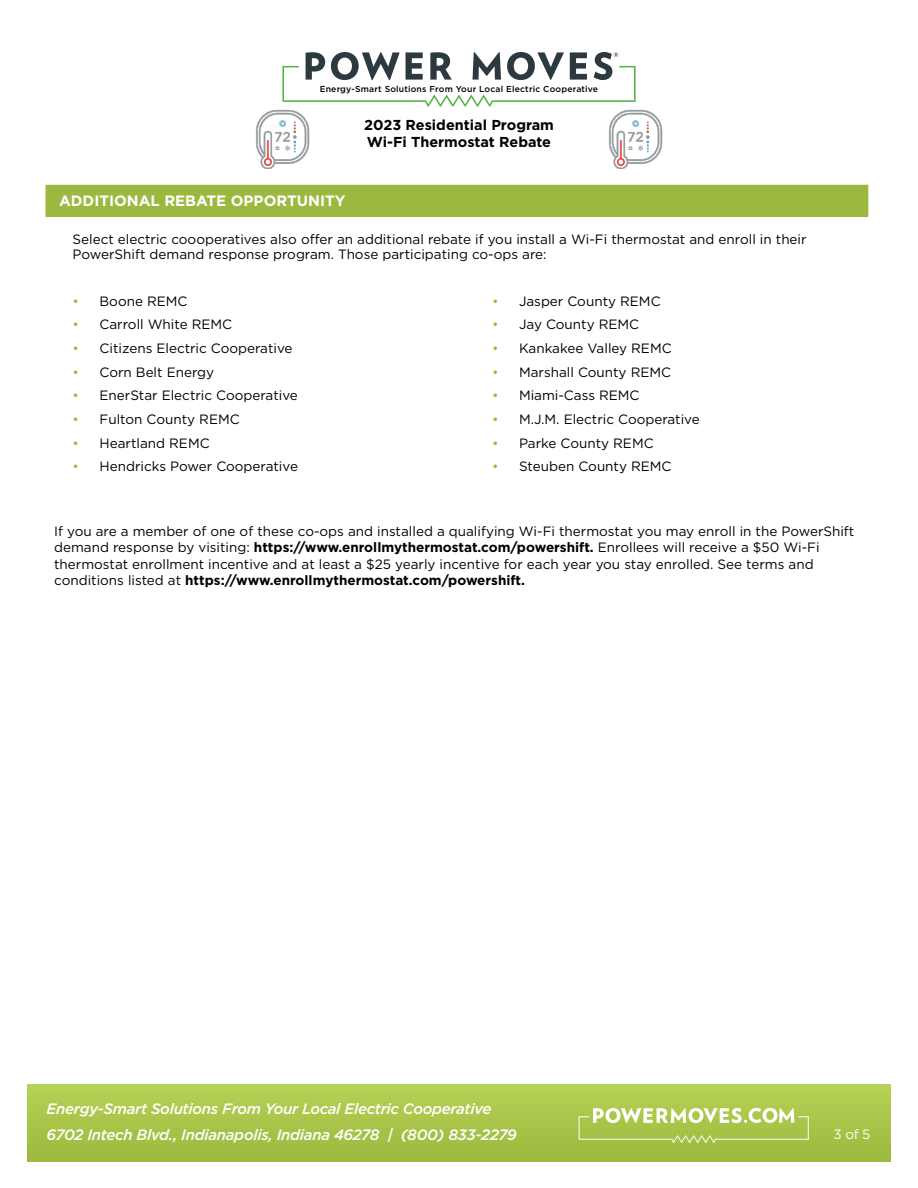
<style>
.page{position:relative;width:918px;height:1188px;background:#fff}
.page>*{position:absolute;margin:0;border:0;box-sizing:border-box;transform-origin:0 0}
.t1{font:italic 500 15px/25.5px "Gotham";letter-spacing:-.02em;color:#fff}
.t2{font:700 15px "Gotham";color:#fff}
.t3{font:700 14.4px/17.2px "Gotham";color:#000}
.t4{font:13.5px/16.5px "Gotham";color:#000}
.t5{font:13.5px "Gotham";color:#fff}
.t6{font:500 8.7px "Gotham";letter-spacing:.02em;color:#000}
.s1{color:#9cb93f}
.s2{font-weight:700}
</style>
<div class="page">
<svg style="left:282px;top:52px;width:354px;height:54px"></svg>
<div style="left:27px;top:1084px;width:864px;height:78px;background:linear-gradient(to right,#a8c54a,#a9c64a)"></div>
<svg style="left:579px;top:1108px;width:230px;height:35px;background:#bad170"></svg>
<div style="left:46px;top:185px;width:822px;height:32px;background:#9cb93f"></div>
<img style="left:255px;top:109px;width:55px;height:60px">
<img style="left:608px;top:109px;width:55px;height:60px">
<p class="t6" style="left:320px;top:83px;width:280px">Energy-Smart Solutions From Your Local Electric Cooperative</p>
<p class="t3" style="left:364px;top:116px;width:191px">2023 Residential Program<br>Wi-Fi Thermostat Rebate</p>
<p class="t2" style="left:59px;top:191px;width:288px">ADDITIONAL REBATE OPPORTUNITY</p>
<p class="t4" style="left:73px;top:231px;width:736px;line-height:15px">Select electric coooperatives also offer an additional rebate if you install a Wi-Fi thermostat and enroll in their<br>PowerShift demand response program. Those participating co-ops are:</p>
<p class="t4" style="left:73px;top:293px;width:117px"><span class="s1">•</span> Boone REMC</p>
<p class="t4" style="left:73px;top:316px;width:161px"><span class="s1">•</span> Carroll White REMC</p>
<p class="t4" style="left:73px;top:340px;width:222px"><span class="s1">•</span> Citizens Electric Cooperative</p>
<p class="t4" style="left:73px;top:363px;width:143px"><span class="s1">•</span> Corn Belt Energy</p>
<p class="t4" style="left:73px;top:387px;width:227px"><span class="s1">•</span> EnerStar Electric Cooperative</p>
<p class="t4" style="left:73px;top:411px;width:169px"><span class="s1">•</span> Fulton County REMC</p>
<p class="t4" style="left:73px;top:434px;width:139px"><span class="s1">•</span> Heartland REMC</p>
<p class="t4" style="left:73px;top:458px;width:227px"><span class="s1">•</span> Hendricks Power Cooperative</p>
<p class="t4" style="left:492px;top:293px;width:170px"><span class="s1">•</span> Jasper County REMC</p>
<p class="t4" style="left:492px;top:316px;width:149px"><span class="s1">•</span> Jay County REMC</p>
<p class="t4" style="left:492px;top:340px;width:181px"><span class="s1">•</span> Kankakee Valley REMC</p>
<p class="t4" style="left:492px;top:363px;width:181px"><span class="s1">•</span> Marshall County REMC</p>
<p class="t4" style="left:492px;top:387px;width:149px"><span class="s1">•</span> Miami-Cass REMC</p>
<p class="t4" style="left:492px;top:411px;width:209px"><span class="s1">•</span> M.J.M. Electric Cooperative</p>
<p class="t4" style="left:492px;top:434px;width:163px"><span class="s1">•</span> Parke County REMC</p>
<p class="t4" style="left:492px;top:458px;width:181px"><span class="s1">•</span> Steuben County REMC</p>
<p class="t4" style="left:54px;top:522px;width:802px">If you are a member of one of these co-ops and installed a qualifying Wi-Fi thermostat you may enroll in the PowerShift demand response by visiting: <span class="s2">https://www.enrollmythermostat.com/powershift.</span> Enrollees will receive a $50 Wi-Fi thermostat enrollment incentive and at least a $25 yearly incentive for each year you stay enrolled. See terms and conditions listed at <span class="s2">https://www.enrollmythermostat.com/powershift.</span></p>
<p class="t1" style="left:47px;top:1096px;width:472px">Energy-Smart Solutions From Your Local Electric Cooperative<br>6702 Intech Blvd., Indianapolis, Indiana 46278 | (800) 833-2279</p>
<p class="t5" style="left:834px;top:1125px;width:38px">3 of 5</p>
</div>
